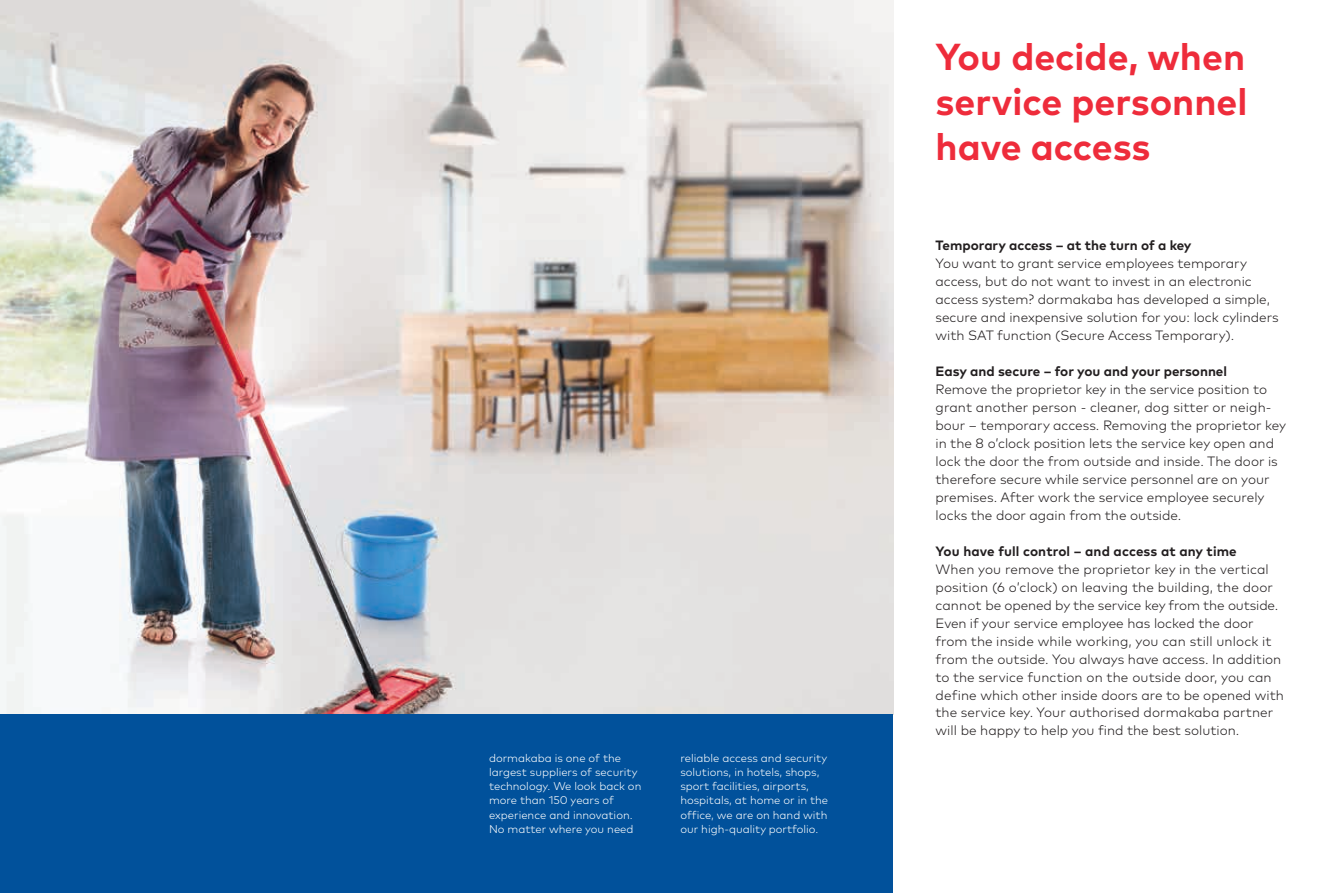
<style>
.page{position:relative;width:1331px;height:893px;background:#fff}
.page>*{position:absolute;margin:0;border:0;box-sizing:border-box;transform-origin:0 0}
.t1{font:700 37.5px/45px "Mark Pro";color:#ee2c3b;text-align:justify}
.t2{font:300 13.5px/18px "Mark Pro";color:#231f20}
.t3{font:700 13.5px "Mark Pro";color:#231f20}
.t4{font:300 11.25px/14.2px "Mark Pro";color:#fff}
</style>
<div class="page">
<img style="left:0;top:0;width:893px;height:714px">
<div style="left:446px;top:714px;width:447px;height:179px;background:#01519b"></div>
<div style="left:0;top:714px;width:446px;height:179px;background:#01519b"></div>
<p class="t4" style="left:489px;top:750px;width:154px">dormakaba is one of the largest suppliers of security technology. We look back on more than 150 years of experience and innovation.<br>No matter where you need</p>
<p class="t4" style="left:680px;top:750px;width:149px">reliable access and security solutions, in hotels, shops, sport facilities, airports, hospitals, at home or in the office, we are on hand with our high-quality portfolio.</p>
<h1 class="t1" style="left:935px;top:31px;width:313px">You decide, when service personnel have access</h1>
<p class="t3" style="left:935px;top:234px;width:258px">Temporary access – at the turn of a key</p>
<p class="t2" style="left:935px;top:253px;width:345px">You want to grant service employees temporary access, but do not want to invest in an electronic access system? dormakaba has developed a simple, secure and inexpensive solution for you: lock cylinders with SAT function (Secure Access Temporary).</p>
<p class="t3" style="left:935px;top:360px;width:293px">Easy and secure – for you and your personnel</p>
<p class="t2" style="left:935px;top:379px;width:352px">Remove the proprietor key in the service position to grant another person - cleaner, dog sitter or neigh&shy;bour – temporary access. Removing the proprietor key in the 8 o’clock position lets the service key open and lock the door the from outside and inside. The door is therefore secure while service personnel are on your premises. After work the service employee securely locks the door again from the outside.</p>
<p class="t3" style="left:935px;top:540px;width:303px">You have full control – and access at any time</p>
<p class="t2" style="left:935px;top:559px;width:350px">When you remove the proprietor key in the vertical position (6 o’clock) on leaving the building, the door cannot be opened by the service key from the outside.<br>Even if your service employee has locked the door from the inside while working, you can still unlock it from the outside. You always have access. In addition to the service function on the outside door, you can define which other inside doors are to be opened with the service key. Your authorised dormakaba partner will be happy to help you find the best solution.</p>
</div>
